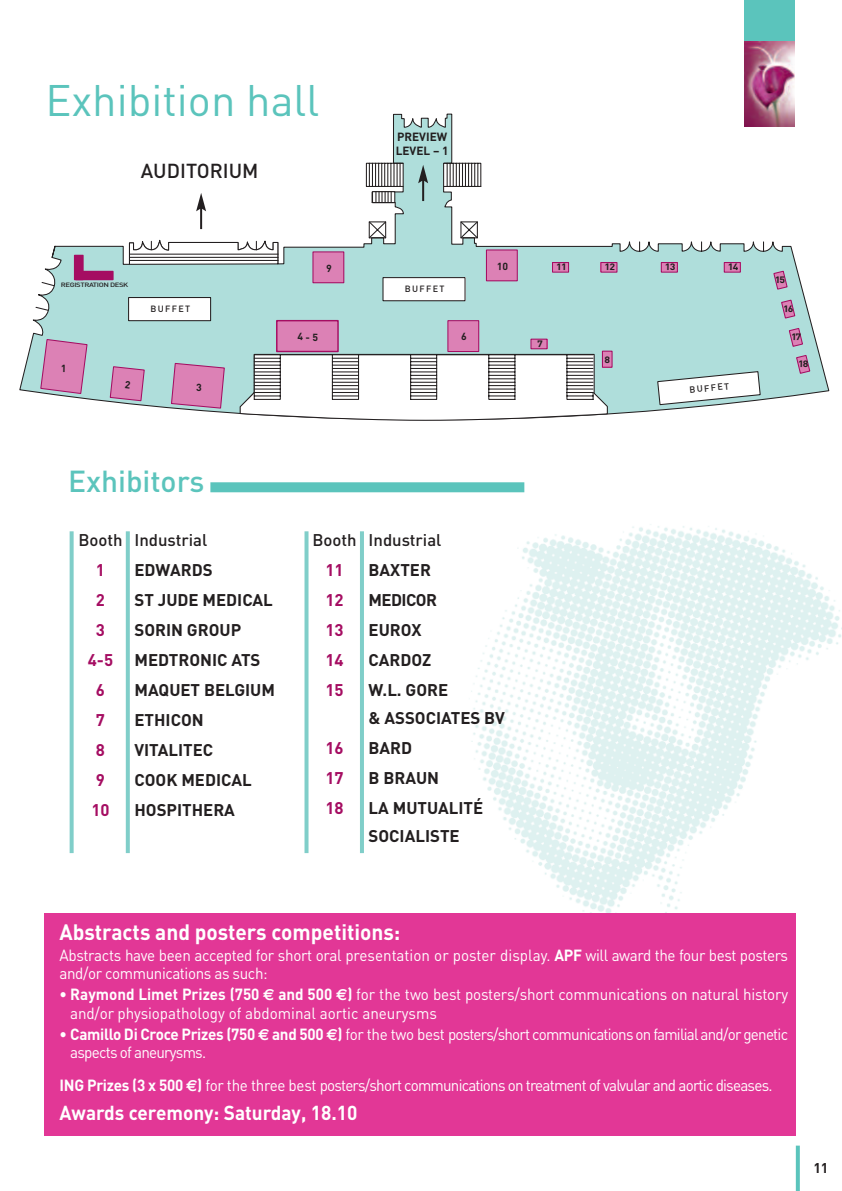
<style>
.page{position:relative;width:842px;height:1191px;background:#fff}
.page>*{position:absolute;margin:0;border:0;box-sizing:border-box;transform-origin:0 0}
.t1{font:43.6px "DIN";color:#5bc4bc}
.t2{font:500 30px "DIN";color:#5bc4bc}
.t3{font:700 22px "DIN";color:#fff;scale:.95 1}
.t4{font:700 20px "DIN";color:#fff;scale:.95 1}
.t5{font:500 20px "DIN";color:#231f20}
.t6{font:700 16.8px/28px "DIN";color:#231f20}
.t7{font:500 16.8px "DIN";color:#231f20}
.t8{font:700 16.8px "DIN";color:#a50d62}
.t9{font:700 16.8px "DIN";letter-spacing:-.035em;color:#231f20}
.t10{font:16px/18.2px "DIN";letter-spacing:-.025em;color:#fff;scale:.95 1}
.t11{font:16px/18.2px "DIN";letter-spacing:-.05em;color:#fff;scale:.95 1}
.t12{font:700 14px "DIN";color:#231f20}
.t13{font:700 11.8px/14.2px "DIN";color:#231f20}
.t14{font:500 9px "DIN";letter-spacing:.15em;color:#231f20}
.t15{font:500 6.2px "DIN";letter-spacing:-.05em;color:#231f20;scale:1.25 1}
.s1{font-weight:700}
.s2{font-family:"Euro Sans";font-weight:700}
</style>
<div class="page">
<img style="left:469px;top:524px;width:373px;height:389px">
<svg style="left:796px;top:1145px;width:4px;height:46px"></svg>
<div style="left:744px;top:0;width:51px;height:126px;background:#5bc4bc"></div>
<img style="left:744px;top:42px;width:51px;height:72px">
<svg style="left:19px;top:114px;width:810px;height:301px"></svg>
<svg style="left:128px;top:240px;width:151px;height:25px"></svg>
<div style="left:35px;top:281px;width:559px;height:119px;background:#afdedb"></div>
<div style="left:75px;top:255px;width:8px;height:24px;background:#a50d62"></div>
<div style="left:74px;top:255px;width:10px;height:25px;border:1px solid #a50d62"></div>
<div style="left:76px;top:271px;width:37px;height:8px;background:#a50d62"></div>
<div style="left:75px;top:271px;width:39px;height:9px;border:1px solid #a50d62"></div>
<div style="left:383px;top:278px;width:82px;height:23px;background:#fff"></div>
<div style="left:382px;top:277px;width:83px;height:24px;border:1px solid #231f20"></div>
<div style="left:129px;top:297px;width:82px;height:24px;background:#fff"></div>
<div style="left:128px;top:297px;width:83px;height:24px;border:1px solid #231f20"></div>
<svg style="left:657px;top:370px;width:104px;height:36px"></svg>
<div style="left:277px;top:321px;width:61px;height:30px;background:#dc81b5"></div>
<div style="left:276px;top:320px;width:63px;height:32px;border:1px solid #a50d62"></div>
<div style="left:313px;top:252px;width:31px;height:31px;background:#dc81b5"></div>
<div style="left:312px;top:251px;width:32px;height:32px;border:1px solid #a50d62"></div>
<div style="left:448px;top:321px;width:31px;height:30px;background:#dc81b5"></div>
<div style="left:447px;top:320px;width:32px;height:32px;border:1px solid #a50d62"></div>
<div style="left:486px;top:250px;width:31px;height:31px;background:#dc81b5"></div>
<div style="left:486px;top:249px;width:32px;height:32px;border:1px solid #a50d62"></div>
<div style="left:661px;top:262px;width:16px;height:10px;background:#dc81b5"></div>
<div style="left:661px;top:262px;width:17px;height:11px;border:1px solid #a50d62"></div>
<div style="left:724px;top:262px;width:16px;height:10px;background:#dc81b5"></div>
<div style="left:724px;top:262px;width:17px;height:11px;border:1px solid #a50d62"></div>
<div style="left:601px;top:262px;width:16px;height:10px;background:#dc81b5"></div>
<div style="left:600px;top:262px;width:17px;height:11px;border:1px solid #a50d62"></div>
<div style="left:552px;top:262px;width:17px;height:10px;background:#dc81b5"></div>
<div style="left:552px;top:262px;width:17px;height:11px;border:1px solid #a50d62"></div>
<div style="left:531px;top:339px;width:16px;height:10px;background:#dc81b5"></div>
<div style="left:530px;top:339px;width:18px;height:10px;border:1px solid #a50d62"></div>
<div style="left:602px;top:351px;width:10px;height:16px;background:#dc81b5"></div>
<div style="left:602px;top:351px;width:11px;height:17px;border:1px solid #a50d62"></div>
<svg style="left:70px;top:531px;width:4px;height:322px"></svg>
<svg style="left:126px;top:531px;width:4px;height:322px"></svg>
<svg style="left:304px;top:531px;width:4px;height:322px"></svg>
<hr style="left:360px;top:531px;width:4px;height:322px;background:#80cec9">
<div style="left:210px;top:482px;width:314px;height:10px;background:#5bc4bc"></div>
<div style="left:45px;top:913px;width:751px;height:223px;background:#e23796"></div>
<hr style="left:200px;top:208px;width:2px;height:21px;background:#231f20">
<svg style="left:196px;top:193px;width:10px;height:18px"></svg>
<svg style="left:365px;top:162px;width:117px;height:77px"></svg>
<svg style="left:170px;top:362px;width:55px;height:47px"></svg>
<svg style="left:40px;top:338px;width:48px;height:57px"></svg>
<svg style="left:109px;top:365px;width:36px;height:37px"></svg>
<svg style="left:239px;top:353px;width:371px;height:68px"></svg>
<svg style="left:773px;top:270px;width:15px;height:20px"></svg>
<svg style="left:780px;top:299px;width:16px;height:20px"></svg>
<svg style="left:788px;top:327px;width:16px;height:20px"></svg>
<svg style="left:795px;top:354px;width:16px;height:20px"></svg>
<h1 class="t1" style="left:45px;top:75px;width:276px">Exhibition hall</h1>
<p class="t5" style="left:141px;top:159px;width:119px">AUDITORIUM</p>
<p class="t13" style="left:396px;top:130px;width:54px">PREVIEW<br>LEVEL – 1</p>
<p class="t15" style="left:61px;top:281px;width:55px">REGISTRATION DESK</p>
<p class="t14" style="left:150px;top:304px;width:41px">BUFFET</p>
<p class="t14" style="left:405px;top:284px;width:41px">BUFFET</p>
<h2 class="t2" style="left:68px;top:464px;width:138px">Exhibitors</h2>
<p class="t7" style="left:78px;top:531px;width:131px">Booth Industrial</p>
<p class="t8" style="left:96px;top:561px;width:11px">1</p>
<p class="t6" style="left:134px;top:556px;width:80px">EDWARDS</p>
<p class="t8" style="left:96px;top:591px;width:11px">2</p>
<p class="t6" style="left:134px;top:586px;width:140px">ST JUDE MEDICAL</p>
<p class="t8" style="left:96px;top:621px;width:11px">3</p>
<p class="t6" style="left:134px;top:616px;width:108px">SORIN GROUP</p>
<p class="t8" style="left:88px;top:651px;width:27px">4-5</p>
<p class="t6" style="left:134px;top:646px;width:128px">MEDTRONIC ATS</p>
<p class="t8" style="left:96px;top:681px;width:11px">6</p>
<p class="t6" style="left:134px;top:676px;width:142px">MAQUET BELGIUM</p>
<p class="t8" style="left:96px;top:711px;width:11px">7</p>
<p class="t6" style="left:134px;top:706px;width:71px">ETHICON</p>
<p class="t8" style="left:96px;top:741px;width:11px">8</p>
<p class="t6" style="left:134px;top:736px;width:80px">VITALITEC</p>
<p class="t8" style="left:96px;top:771px;width:11px">9</p>
<p class="t6" style="left:134px;top:766px;width:119px">COOK MEDICAL</p>
<p class="t8" style="left:91px;top:801px;width:20px">10</p>
<p class="t6" style="left:134px;top:796px;width:102px">HOSPITHERA</p>
<p class="t7" style="left:312px;top:531px;width:131px">Booth Industrial</p>
<p class="t8" style="left:325px;top:561px;width:20px">11</p>
<p class="t6" style="left:369px;top:556px;width:64px">BAXTER</p>
<p class="t8" style="left:325px;top:591px;width:20px">12</p>
<p class="t9" style="left:369px;top:591px;width:70px">MEDICOR</p>
<p class="t8" style="left:325px;top:621px;width:20px">13</p>
<p class="t6" style="left:369px;top:616px;width:54px">EUROX</p>
<p class="t8" style="left:325px;top:651px;width:20px">14</p>
<p class="t6" style="left:369px;top:646px;width:64px">CARDOZ</p>
<p class="t8" style="left:325px;top:681px;width:20px">15</p>
<p class="t6" style="left:369px;top:676px;width:138px">W.L. GORE<br>&amp; ASSOCIATES BV</p>
<p class="t8" style="left:325px;top:739px;width:20px">16</p>
<p class="t6" style="left:369px;top:734px;width:45px">BARD</p>
<p class="t8" style="left:325px;top:769px;width:20px">17</p>
<p class="t6" style="left:369px;top:764px;width:72px">B BRAUN</p>
<p class="t8" style="left:325px;top:799px;width:20px">18</p>
<p class="t6" style="left:369px;top:794px;width:116px">LA MUTUALITÉ<br>SOCIALISTE</p>
<p class="t14" style="left:689px;top:385px;width:41px;rotate:-6deg">BUFFET</p>
<h3 class="t3" style="left:60px;top:919px;width:360px">Abstracts and posters competitions:</h3>
<p class="t10" style="left:60px;top:946px;width:768px">Abstracts have been accepted for short oral presentation or poster display. <span class="s1">APF</span> will award the four best posters and/or communications as such:</p>
<p class="t10" style="left:70px;top:985px;width:757px;text-indent:-11px"><span class="s1">• Raymond Limet Prizes (750</span> <span class="s2">€</span> <span class="s1">and 500</span> <span class="s2">€</span><span class="s1">)</span> for the two best posters/short communications on natural history and/or physiopathology of abdominal aortic aneurysms</p>
<p class="t11" style="left:70px;top:1025px;width:757px;text-indent:-11px"><span class="s1">• Camillo Di Croce Prizes (750</span> <span class="s2">€</span> <span class="s1">and 500</span> <span class="s2">€</span><span class="s1">)</span> for the two best posters/short communications on familial and/or genetic aspects of aneurysms.</p>
<p class="t11" style="left:60px;top:1076px;width:752px"><span class="s1">ING Prizes (3 x 500</span> <span class="s2">€</span><span class="s1">)</span> for the three best posters/short communications on treatment of valvular and aortic diseases.</p>
<p class="t4" style="left:60px;top:1101px;width:315px">Awards ceremony: Saturday, 18.10</p>
<p class="t12" style="left:813px;top:1159px;width:17px">11</p>
</div>
